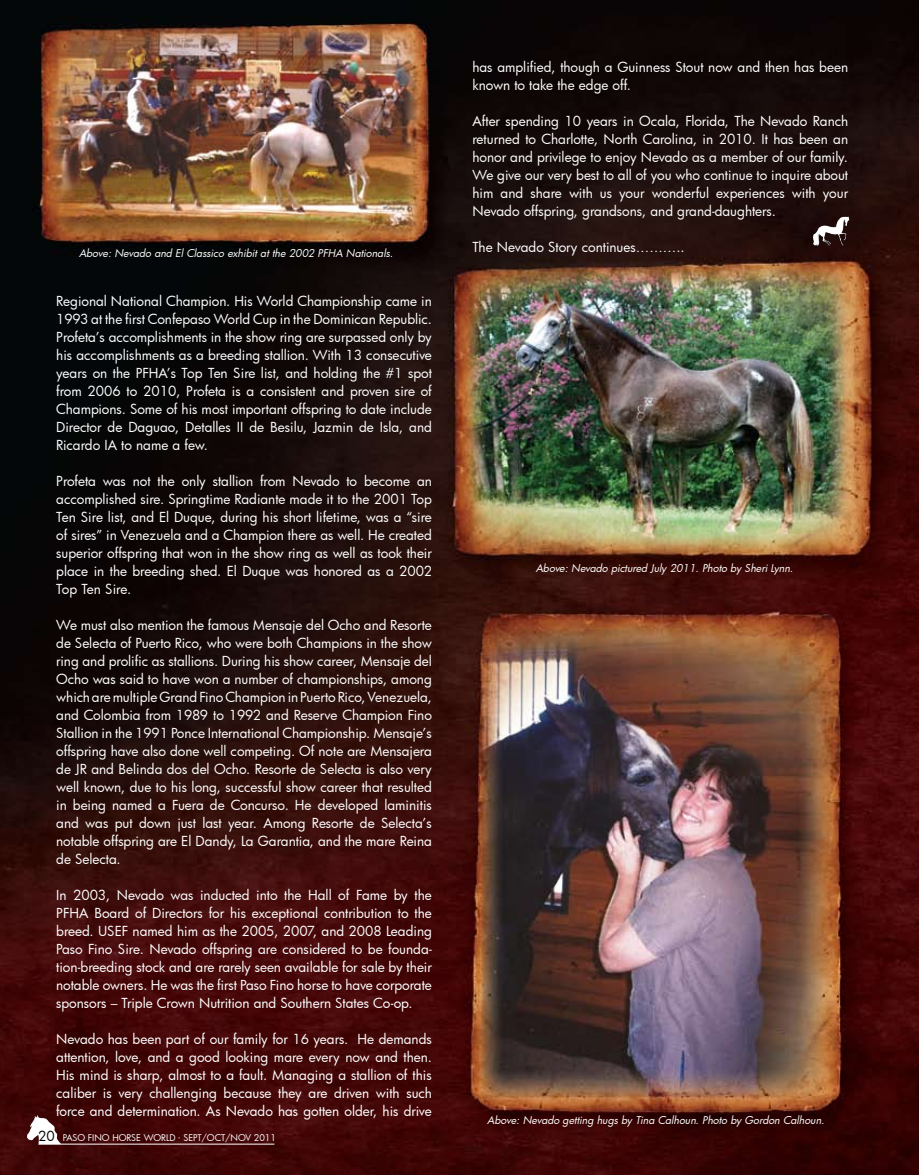
<style>
.page{position:relative;width:919px;height:1175px;background:#fff}
.page>*{position:absolute;margin:0;border:0;box-sizing:border-box;transform-origin:0 0}
.t1{font:13.5px/18px "Futura";color:#fff;text-align:justify}
.t2{font:italic 10.5px "Futura";letter-spacing:-.225em;color:#fff}
.t3{font:italic 10.5px "Futura";letter-spacing:-.015em;color:#fff}
.t4{font:9px "Futura";color:#fff}
.s1{font-size:13.5px;color:#000}
</style>
<div class="page">
<img style="left:0;top:0;width:918px;height:1174px">
<img style="left:813px;top:217px;width:34px;height:29px">
<hr style="left:38px;top:1143px;width:236px;height:1px;background:#fff">
<img style="left:27px;top:1114px;width:34px;height:30px">
<p class="t2" style="left:79px;top:246px;width:318px">Above: Nevado and E l Classico exhibit at the 2002 PFHA Nationals.</p>
<p class="t1" style="left:56px;top:292px;width:377px">Regional National Champion. His World Championship came in 1993 at the first Confepaso World Cup in the Dominican Republic.<br>Profeta’s accomplishments in the show ring are surpassed only by his accomplishments as a breeding stallion. With 13 consecutive years on the PFHA’s Top Ten Sire list, and holding the #1 spot from 2006 to 2010, Profeta is a consistent and proven sire of Champions. Some of his most important offspring to date include Director de Daguao, Detalles II de Besilu, Jazmin de Isla, and Ricardo IA to name a few.</p>
<p class="t1" style="left:56px;top:472px;width:377px">Profeta was not the only stallion from Nevado to become an accomplished sire. Springtime Radiante made it to the 2001 Top Ten Sire list, and El Duque, during his short lifetime, was a “sire of sires” in Venezuela and a Champion there as well. He created superior offspring that won in the show ring as well as took their place in the breeding shed. El Duque was honored as a 2002<br>Top Ten Sire.</p>
<p class="t1" style="left:56px;top:616px;width:377px">We must also mention the famous Mensaje del Ocho and Resorte de Selecta of Puerto Rico, who were both Champions in the show ring and prolific as stallions. During his show career, Mensaje del Ocho was said to have won a number of championships, among which are multiple Grand Fino Champion in Puerto Rico, Venezuela, and Colombia from 1989 to 1992 and Reserve Champion Fino Stallion in the 1991 Ponce International Championship. Mensaje’s offspring have also done well competing. Of note are Mensajera de JR and Belinda dos del Ocho. Resorte de Selecta is also very well known, due to his long, successful show career that resulted in being named a Fuera de Concurso. He developed laminitis and was put down just last year. Among Resorte de Selecta’s notable offspring are El Dandy, La Garantia, and the mare Reina de Selecta.</p>
<p class="t1" style="left:56px;top:886px;width:377px">I n 2003, Nevado was inducted into the Hall of Fame by the PFHA Board of Directors for his exceptional contribution to the breed. USEF named him as the 2005, 2007, and 2008 Leading Paso Fino Sire. Nevado offspring are considered to be founda&shy;tion-breeding stock and are rarely seen available for sale by their notable owners. He was the first Paso Fino horse to have corporate sponsors – Triple Crown Nutrition and Southern States Co-op.</p>
<p class="t1" style="left:56px;top:1030px;width:377px">Nevado has been part of our family for 16 years. He demands attention, love, and a good looking mare every now and then.<br>His mind is sharp, almost to a fault. Managing a stallion of this caliber is very challenging because they are driven with such force and determination. As Nevado has gotten older, his drive</p>
<p class="t4" style="left:38px;top:1131px;width:239px"><span class="s1">20</span> PASO FI NO HORSE WORLD · s ept/oct/nov 2011</p>
<p class="t1" style="left:472px;top:58px;width:377px">has amplified, though a Guinness Stout now and then has been known to take the edge off.</p>
<p class="t1" style="left:472px;top:112px;width:377px">After spending 10 years in Ocala, Florida, The Nevado Ranch returned to Charlotte, North Carolina, in 2010. It has been an honor and privilege to enjoy Nevado as a member of our family.<br>We give our very best to all of you who continue to inquire about him and share with us your wonderful experiences with your Nevado offspring, grandsons, and grand-daughters.</p>
<p class="t1" style="left:472px;top:238px;width:214px">The Nevado Story continues………..</p>
<p class="t2" style="left:536px;top:561px;width:261px">Above: Nevado pictured J uly 2011. Photo by Sheri Lynn.</p>
<p class="t3" style="left:487px;top:1113px;width:341px">Above: Nevado getting hugs by Tina Calhoun. Photo by Gordon Calhoun.</p>
</div>
